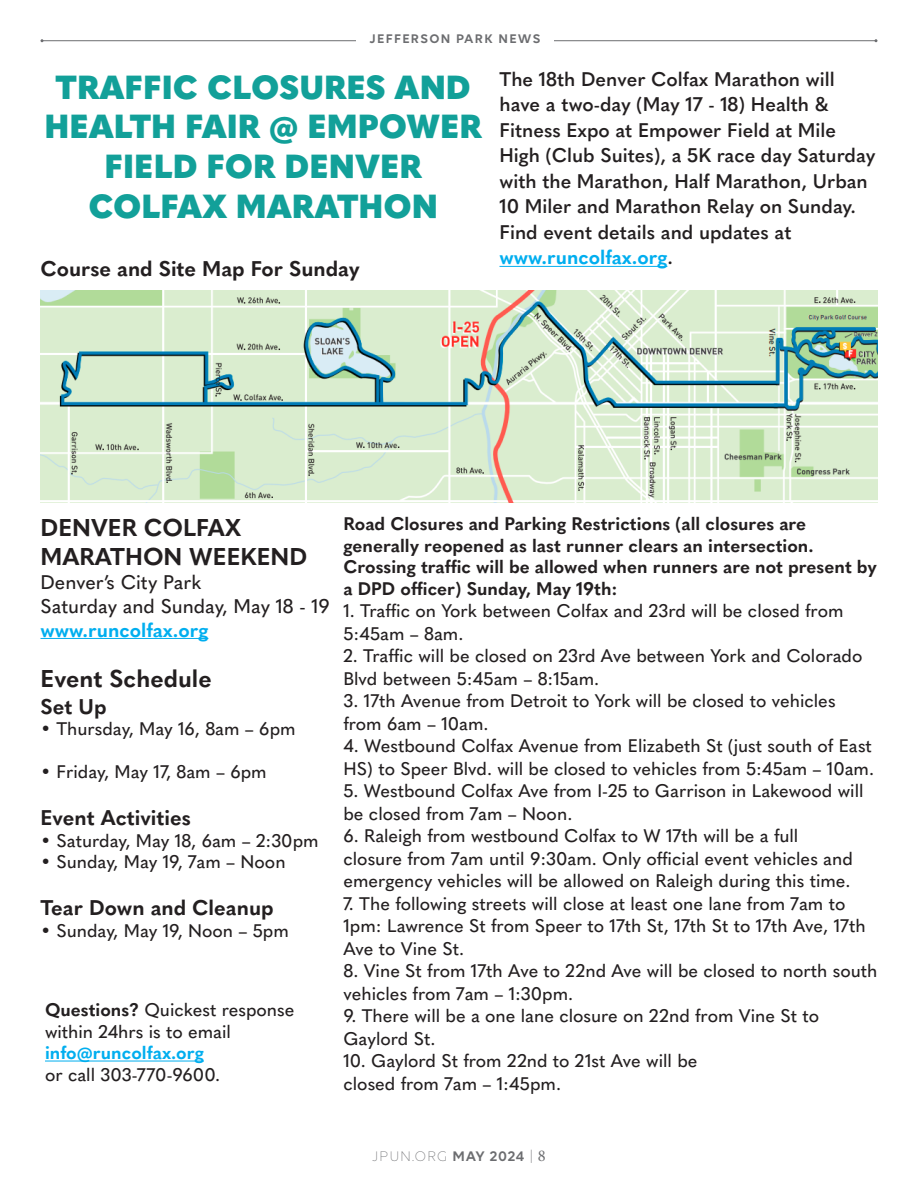
<style>
.page{position:relative;width:918px;height:1188px;background:#fff}
.page>*{position:absolute;margin:0;border:0;box-sizing:border-box;transform-origin:0 0}
.t1{font:900 33px/39.6px "Quasimoda";color:#12a099;text-align:center}
.t2{font:700 24px "Quasimoda";color:#231f20}
.t3{font:700 21px "Quasimoda";color:#231f20}
.t4{font:600 19.5px/25.5px "Quasimoda";color:#231f20}
.t5{font:500 19.5px "Quasimoda";color:#231f20}
.t6{font:700 19.5px "Quasimoda";color:#00aeef}
.t7{font:500 18px/22.5px "Quasimoda";color:#231f20}
.t8{font:700 18px/21.6px "Quasimoda";color:#231f20}
.t9{font:700 18px "Quasimoda";color:#00aeef}
.t10{font:300 15px "Volte";letter-spacing:.05em;color:#6c6d70}
.section_header{font:600 13.5px "Volte";letter-spacing:.1em;color:#6c6d70}
.s1{font-weight:600;color:#231f20}
.s2{font-weight:700}
.s3{font-weight:600}
.s4{font-family:"Minion Pro";font-weight:400;font-size:16.5px}
</style>
<div class="page">
<hr style="left:42px;top:40px;width:834px;height:1px;background:#6c6d70">
<div style="left:356px;top:27px;width:198px;height:27px;background:#fff"></div>
<img style="left:40px;top:290px;width:838px;height:212px">
<hr style="left:40px;top:638px;width:168px;height:1px;background:#00aeef">
<hr style="left:500px;top:266px;width:167px;height:1px;background:#00aeef">
<hr style="left:45px;top:1061px;width:159px;height:1px;background:#00aeef">
<p class="section_header" style="left:370px;top:31px;width:172px">JEFFERSON PARK NEWS</p>
<p class="t1" style="left:45px;top:65px;width:439px">TRAFFIC CLOSURES AND<br>HEALTH FAIR @ EMPOWER<br>FIELD FOR DENVER</p>
<p class="t1" style="left:88px;top:184px;width:351px">COLFAX MARATHON</p>
<p class="t4" style="left:500px;top:65px;width:377px">The 18th Denver Colfax Marathon will have a two-day (May 17 - 18) Health &amp; Fitness Expo at Empower Field at Mile High (Club Suites), a 5K race day Saturday with the Marathon, Half Marathon, Urban 10 Miler and Marathon Relay on Sunday.</p>
<p class="t4" style="left:500px;top:218px;width:293px">Find event details and updates at</p>
<p class="t6" style="left:500px;top:242px;width:175px">www.runcolfax.org<span class="s1">.</span></p>
<p class="t3" style="left:40px;top:253px;width:321px">Course and Site Map For Sunday</p>
<p class="t2" style="left:40px;top:509px;width:202px">DENVER COLFAX</p>
<p class="t2" style="left:40px;top:537px;width:268px">MARATHON WEEKEND</p>
<p class="t5" style="left:40px;top:567px;width:162px">Denver’s City Park</p>
<p class="t5" style="left:40px;top:591px;width:291px">Saturday and Sunday, May 18 - 19</p>
<p class="t6" style="left:40px;top:615px;width:169px">www.runcolfax.org</p>
<p class="t2" style="left:40px;top:660px;width:173px">Event Schedule</p>
<p class="t3" style="left:40px;top:690px;width:68px">Set Up</p>
<p class="t7" style="left:40px;top:716px;width:257px">• Thursday, May 16, 8am – 6pm</p>
<p class="t7" style="left:40px;top:760px;width:228px">• Friday, May 17, 8am – 6pm</p>
<p class="t3" style="left:40px;top:802px;width:152px">Event Activities</p>
<p class="t7" style="left:40px;top:828px;width:280px">• Saturday, May 18, 6am – 2:30pm</p>
<p class="t7" style="left:40px;top:850px;width:247px">• Sunday, May 19, 7am – Noon</p>
<p class="t3" style="left:40px;top:892px;width:235px">Tear Down and Cleanup</p>
<p class="t7" style="left:40px;top:918px;width:250px">• Sunday, May 19, Noon – 5pm</p>
<p class="t7" style="left:45px;top:998px;width:251px;line-height:21.6px"><span class="s2">Questions?</span> Quickest response within 24hrs is to email</p>
<p class="t9" style="left:45px;top:1039px;width:160px">info@runcolfax.org</p>
<p class="t7" style="left:45px;top:1062px;width:177px">or call 303-770-9600.</p>
<p class="t8" style="left:343px;top:512px;width:535px">Road Closures and Parking Restrictions (all closures are generally reopened as last runner clears an intersection.<br>Crossing traffic will be allowed when runners are not present by a DPD officer) Sunday, May 19th:</p>
<p class="t7" style="left:343px;top:598px;width:502px">1. Traffic on York between Colfax and 23rd will be closed from<br>5:45am – 8am.</p>
<p class="t7" style="left:343px;top:643px;width:521px">2. Traffic will be closed on 23rd Ave between York and Colorado<br>Blvd between 5:45am – 8:15am.</p>
<p class="t7" style="left:343px;top:688px;width:494px">3. 17th Avenue from Detroit to York will be closed to vehicles from 6am – 10am.</p>
<p class="t7" style="left:343px;top:733px;width:532px">4. Westbound Colfax Avenue from Elizabeth St (just south of East<br>HS) to Speer Blvd. will be closed to vehicles from 5:45am – 10am.</p>
<p class="t7" style="left:343px;top:778px;width:522px">5. Westbound Colfax Ave from I-25 to Garrison in Lakewood will be closed from 7am – Noon.</p>
<p class="t7" style="left:343px;top:823px;width:511px">6. Raleigh from westbound Colfax to W 17th will be a full closure from 7am until 9:30am. Only official event vehicles and emergency vehicles will be allowed on Raleigh during this time.</p>
<p class="t7" style="left:343px;top:891px;width:524px">7. The following streets will close at least one lane from 7am to<br>1pm: Lawrence St from Speer to 17th St, 17th St to 17th Ave, 17th<br>Ave to Vine St.</p>
<p class="t7" style="left:343px;top:958px;width:536px">8. Vine St from 17th Ave to 22nd Ave will be closed to north south vehicles from 7am – 1:30pm.</p>
<p class="t7" style="left:343px;top:1003px;width:477px">9. There will be a one lane closure on 22nd from Vine St to<br>Gaylord St.</p>
<p class="t7" style="left:343px;top:1048px;width:356px">10. Gaylord St from 22nd to 21st Ave will be</p>
<p class="t7" style="left:343px;top:1071px;width:219px">closed from 7am – 1:45pm.</p>
<p class="t10" style="left:372px;top:1148px;width:175px">JPUN.ORG <span class="s3">MAY 2024</span> | <span class="s4">8</span></p>
</div>
